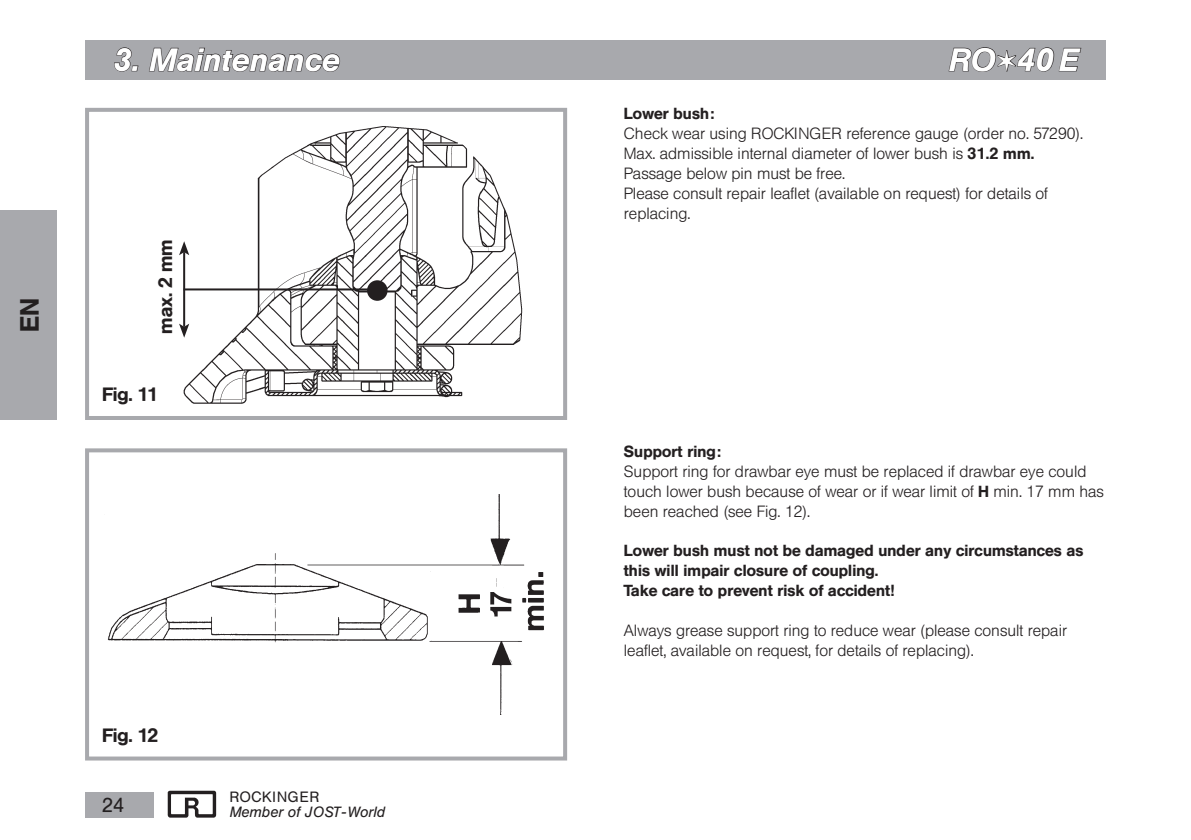
<style>
.page{position:relative;width:1191px;height:840px;background:#fff}
.page>*{position:absolute;margin:0;border:0;box-sizing:border-box;transform-origin:0 0}
.t1{font:italic 500 32px "HE10";letter-spacing:.025em;color:#fff}
.t2{font:500 26.4px "HE10";color:#231f20}
.t3{font:20px "HE10";color:#231f20}
.t4{font:500 19.2px "HE10";color:#231f20}
.t5{font:300 16px/19.8px "HE10";letter-spacing:.015em;color:#231f20}
.t6{font:500 16px/19.8px "HE10";letter-spacing:.015em;color:#231f20}
.t7{font:italic 14.8px "HE10";letter-spacing:.015em;color:#231f20}
.t8{font:14.8px "HE10";letter-spacing:.05em;color:#231f20}
.s1{font-family:"ZA15 No 100";font-weight:400;font-style:normal;font-size:24px}
.s2{font-weight:500}
</style>
<div class="page">
<div style="left:85px;top:791px;width:68px;height:25px;background:#a8a9ad"></div>
<img style="left:167px;top:790px;width:49px;height:28px">
<div style="left:85px;top:40px;width:1021px;height:39px;background:#a8a9ad"></div>
<svg style="left:114px;top:47px;width:25px;height:25px"></svg>
<svg style="left:148px;top:47px;width:192px;height:61px"></svg>
<svg style="left:948px;top:47px;width:134px;height:33px"></svg>
<div style="left:0;top:210px;width:57px;height:210px;background:#a8a9ad"></div>
<img style="left:183px;top:126px;width:340px;height:278px">
<div style="left:85px;top:108px;width:482px;height:312px;border:4px solid #a8a9ad"></div>
<div style="left:367px;top:280px;width:20px;height:20px;background:#231f20;border-radius:50%"></div>
<hr style="left:183px;top:288px;width:193px;height:2px;background:#231f20">
<hr style="left:183px;top:252px;width:2px;height:74px;background:#231f20">
<svg style="left:179px;top:241px;width:10px;height:14px"></svg>
<svg style="left:179px;top:323px;width:10px;height:14px"></svg>
<img style="left:107px;top:494px;width:437px;height:219px">
<div style="left:85px;top:448px;width:482px;height:312px;border:4px solid #a8a9ad"></div>
<p class="t2" style="left:14px;top:332px;width:36px;rotate:-90deg">EN</p>
<p class="t1" style="left:113px;top:41px;width:227px">3. Maintenance</p>
<p class="t1" style="left:948px;top:41px;width:131px">RO<span class="s1">i</span>40 E</p>
<p class="t5" style="left:624px;top:104px;width:461px"><span class="s2">Lower bush:<br></span>Check wear using ROCKINGER reference gauge (order no. 57290).<br>Max. admissible internal diameter of lower bush is <span class="s2">31.2 mm.<br></span>Passage below pin must be free.<br>Please consult repair leaflet (available on request) for details of replacing.</p>
<p class="t4" style="left:154px;top:333px;width:96px;rotate:-90deg">max. 2 mm</p>
<p class="t4" style="left:102px;top:382px;width:58px">Fig. 11</p>
<p class="t4" style="left:102px;top:723px;width:58px">Fig. 12</p>
<p class="t3" style="left:102px;top:792px;width:24px">24</p>
<p class="t8" style="left:230px;top:788px;width:91px">ROCKINGER</p>
<p class="t7" style="left:230px;top:803px;width:157px">Member of JOST-World</p>
<p class="t5" style="left:624px;top:441px;width:481px"><span class="s2">Support ring:<br></span>Support ring for drawbar eye must be replaced if drawbar eye could touch lower bush because of wear or if wear limit of <span class="s2">H</span> min. 17 mm has been reached (see Fig. 12).</p>
<p class="t6" style="left:624px;top:540px;width:461px">Lower bush must not be damaged under any circumstances as this will impair closure of coupling.<br>Take care to prevent risk of accident!</p>
<p class="t5" style="left:624px;top:619px;width:444px">Always grease support ring to reduce wear (please consult repair leaflet, available on request, for details of replacing).</p>
</div>
